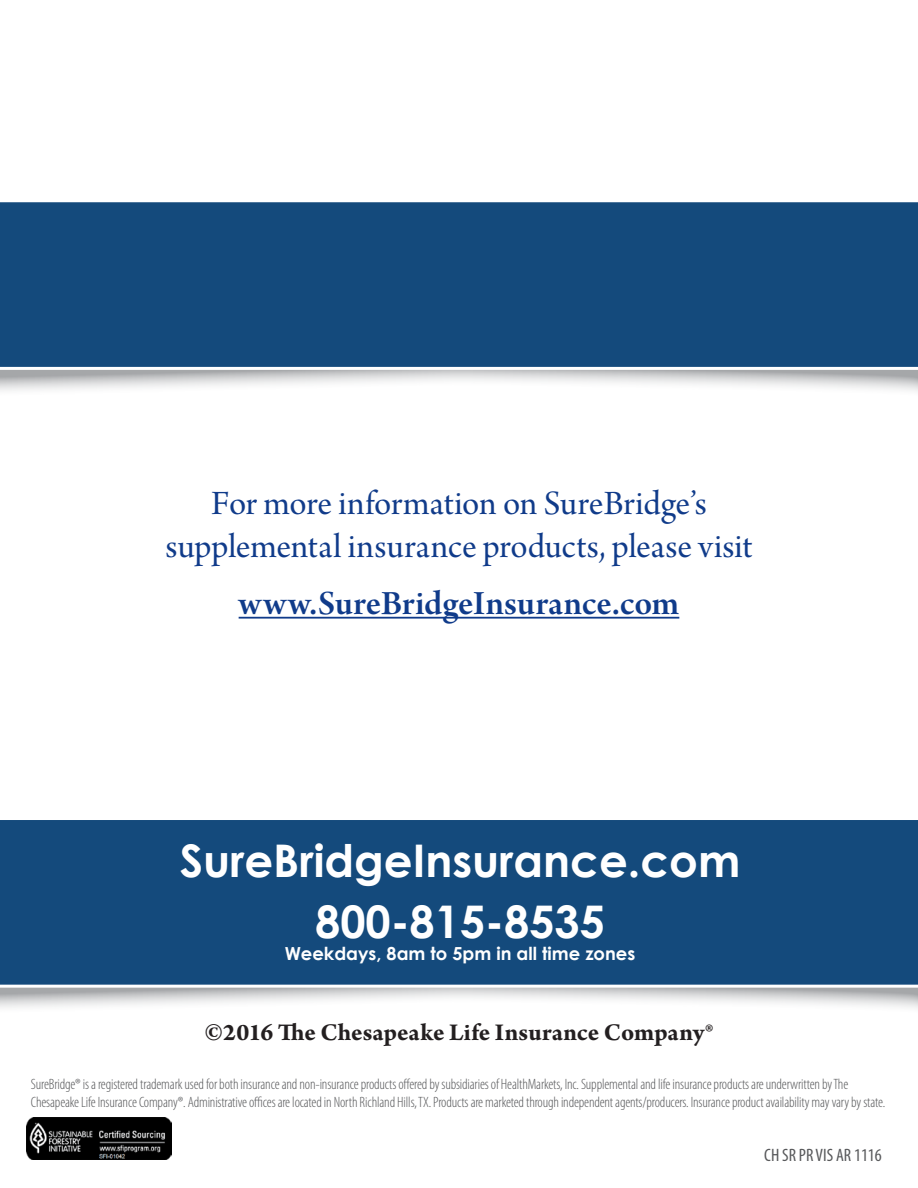
<style>
.page{position:relative;width:918px;height:1188px;background:#fff}
.page>*{position:absolute;margin:0;border:0;box-sizing:border-box;transform-origin:0 0}
.t1{font:700 45px "Century Gothic";color:#fff}
.Body_Text{font:36px/43.2px "Arno Pro Subhead";letter-spacing:-.005em;color:#103b8a;text-align:center}
.Body_Text-2{font:36px "Arno Pro Smbd Subhead";color:#103b8a}
.Body_Text-3{font:700 25.5px "Arno Pro";letter-spacing:.005em;color:#231f20}
.t2{font:700 18px "Century Gothic";color:#fff}
.t3{font:condensed 18px "Myriad Pro";color:#57585a}
.t4{font:300 condensed 15px/18px "Myriad Pro";letter-spacing:-.01em;color:#57585a}
</style>
<div class="page">
<hr style="left:239px;top:617px;width:440px;height:2px;background:#103b8a">
<svg style="left:0;top:988px;width:918px;height:21px"></svg>
<div style="left:0;top:820px;width:918px;height:168px;background:#144a7c"></div>
<svg style="left:0;top:370px;width:918px;height:22px"></svg>
<div style="left:0;top:202px;width:918px;height:165px;background:#144a7c"></div>
<img style="left:27px;top:1118px;width:145px;height:42px">
<p class="Body_Text" style="left:166px;top:484px;width:588px">For more information on SureBridge’s supplemental insurance products, please visit</p>
<p class="Body_Text-2" style="left:239px;top:583px;width:442px">www.SureBridgeInsurance.com</p>
<p class="t1" style="left:180px;top:827px;width:562px">SureBridgeInsurance.com</p>
<p class="t1" style="left:315px;top:887px;width:291px">800-815-8535</p>
<p class="t2" style="left:285px;top:939px;width:352px">Weekdays, 8am to 5pm in all time zones</p>
<p class="Body_Text-3" style="left:204px;top:1017px;width:511px">©2016 The Chesapeake Life Insurance Company®</p>
<p class="t4" style="left:31px;top:1076px;width:856px">SureBridge® is a registered trademark used for both insurance and non-insurance products offered by subsidiaries of HealthMarkets, Inc. Supplemental and life insurance products are underwritten by The<br>Chesapeake Life Insurance Company®. Administrative offices are located in North Richland Hills, TX. Products are marketed through independent agents/producers. Insurance product availability may vary by state.</p>
<p class="t3" style="left:764px;top:1144px;width:119px">CH SR PR VIS AR 1116</p>
</div>
